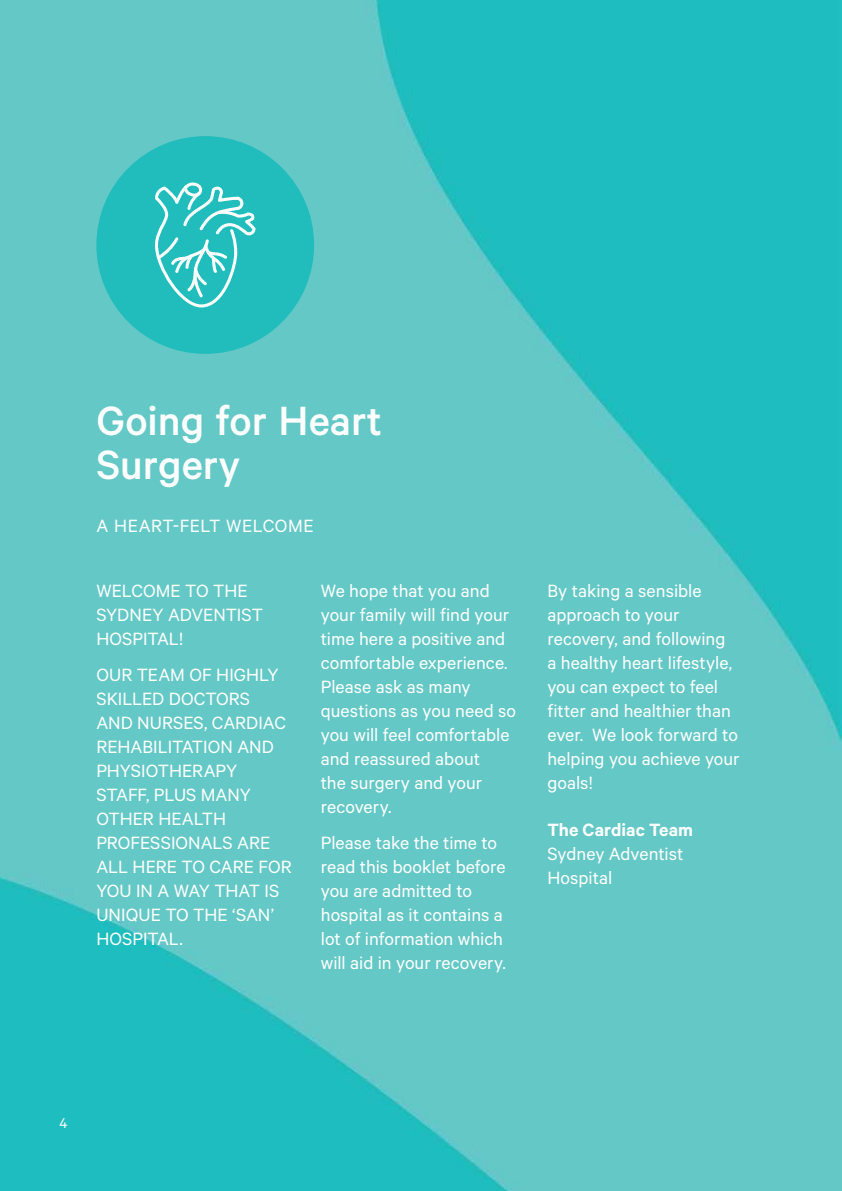
<style>
.page{position:relative;width:842px;height:1191px;background:#fff}
.page>*{position:absolute;margin:0;border:0;box-sizing:border-box;transform-origin:0 0}
.Blue_Header{font:500 46px/44px "Calibre";color:#fff}
.Body_Copy{font:20px/24px "Calibre";color:#fff}
.Sub_Header{font:20px "Calibre";letter-spacing:.025em;color:#fff}
.t1{font:16px "Calibre";color:#fff}
.s1{font-weight:600}
</style>
<div class="page">
<img style="left:0;top:0;width:842px;height:1191px">
<div style="left:96px;top:136px;width:218px;height:218px;background:#21bdbd;border-radius:50%"></div>
<svg style="left:155px;top:182px;width:101px;height:125px"></svg>
<p class="Blue_Header" style="left:96px;top:398px;width:287px">Going for Heart<br>Surgery</p>
<p class="Sub_Header" style="left:96px;top:514px;width:219px">A HEART-FELT WELCOME</p>
<p class="Body_Copy" style="left:96px;top:578px;width:168px">WELCOME TO THE<br>SYDNEY ADVENTIST<br>HOSPITAL!</p>
<p class="Body_Copy" style="left:96px;top:661px;width:197px">OUR TEAM OF HIGHLY<br>SKILLED DOCTORS<br>AND NURSES, CARDIAC<br>REHABILITATION AND<br>PHYSIOTHERAPY<br>STAFF, PLUS MANY<br>OTHER HEALTH<br>PROFESSIONALS ARE<br>ALL HERE TO CARE FOR<br>YOU IN A WAY THAT IS<br>UNIQUE TO THE ‘SAN’<br>HOSPITAL.</p>
<p class="Body_Copy" style="left:321px;top:578px;width:197px">We hope that you and your family will find your time here a positive and comfortable experience.<br>Please ask as many questions as you need so you will feel comfortable and reassured about<br>the surgery and your recovery.</p>
<p class="Body_Copy" style="left:321px;top:829px;width:186px">Please take the time to read this booklet before you are admitted to hospital as it contains a lot of information which will aid in your recovery.</p>
<p class="Body_Copy" style="left:547px;top:578px;width:194px">By taking a sensible approach to your recovery, and following<br>a healthy heart lifestyle, you can expect to feel fitter and healthier than ever. We look forward to helping you achieve your goals!</p>
<p class="Body_Copy" style="left:547px;top:817px;width:147px"><span class="s1">The Cardiac Team<br></span>Sydney Adventist<br>Hospital</p>
<p class="t1" style="left:60px;top:1113px;width:10px">4</p>
</div>
